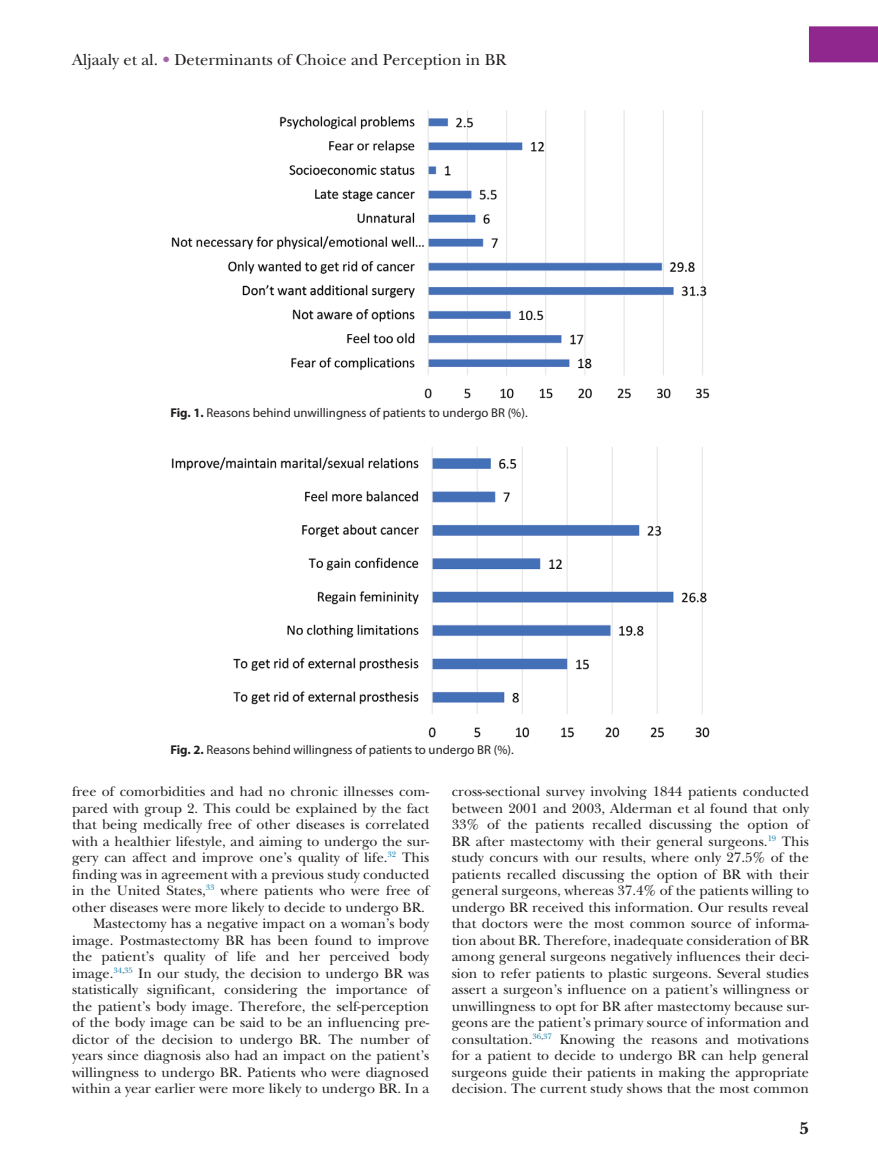
<style>
.page{position:relative;width:878px;height:1175px;background:#fff}
.page>*{position:absolute;margin:0;border:0;box-sizing:border-box;transform-origin:0 0}
.t1{font:700 18px "New Baskerville Std";color:#231f20}
.t2{font:16.5px "New Baskerville Std";color:#231f20}
.t3{font:14.25px/16.5px "New Baskerville Std";color:#231f20;text-align:justify}
.t4{font:12.75px "Myriad Pro";color:#231f20}
.s1{color:#a866aa}
.s2{font-weight:700}
</style>
<div class="page">
<div style="left:808px;top:26px;width:70px;height:36px;background:#8f278f"></div>
<img style="left:171px;top:110px;width:539px;height:289px">
<img style="left:171px;top:447px;width:539px;height:291px">
<p class="t2" style="left:72px;top:50px;width:435px">Aljaaly et al. <span class="s1">•</span> Determinants of Choice and Perception in BR</p>
<p class="t4" style="left:170px;top:405px;width:359px"><span class="s2">Fig. 1.</span> Reasons behind unwillingness of patients to undergo BR (%).</p>
<p class="t4" style="left:170px;top:741px;width:345px"><span class="s2">Fig. 2.</span> Reasons behind willingness of patients to undergo BR (%).</p>
<p class="t3" style="left:72px;top:783px;width:359px">free of comorbidities and had no chronic illnesses com-</p>
<p class="t3" style="left:72px;top:799px;width:358px">pared with group 2. This could be explained by the fact</p>
<p class="t3" style="left:72px;top:816px;width:359px">that being medically free of other diseases is correlated</p>
<p class="t3" style="left:72px;top:832px;width:359px">with a healthier lifestyle, and aiming to undergo the sur-</p>
<p class="t3" style="left:72px;top:849px;width:359px">gery can affect and improve one’s quality of life.<sup>32</sup> This</p>
<p class="t3" style="left:72px;top:865px;width:359px">finding was in agreement with a previous study conducted</p>
<p class="t3" style="left:72px;top:882px;width:359px">in the United States,<sup>33</sup> where patients who were free of</p>
<p class="t3" style="left:72px;top:898px;width:354px">other diseases were more likely to decide to undergo BR.</p>
<p class="t3" style="left:93px;top:915px;width:337px">Mastectomy has a negative impact on a woman’s body</p>
<p class="t3" style="left:72px;top:931px;width:358px">image. Postmastectomy BR has been found to improve</p>
<p class="t3" style="left:72px;top:948px;width:359px">the patient’s quality of life and her perceived body</p>
<p class="t3" style="left:72px;top:964px;width:358px">image.<sup>34</sup><sup>,</sup><sup>35</sup> In our study, the decision to undergo BR was</p>
<p class="t3" style="left:72px;top:981px;width:359px">statistically significant, considering the importance of</p>
<p class="t3" style="left:72px;top:997px;width:358px">the patient’s body image. Therefore, the self-perception</p>
<p class="t3" style="left:72px;top:1014px;width:359px">of the body image can be said to be an influencing pre-</p>
<p class="t3" style="left:72px;top:1030px;width:358px">dictor of the decision to undergo BR. The number of</p>
<p class="t3" style="left:72px;top:1047px;width:359px">years since diagnosis also had an impact on the patient’s</p>
<p class="t3" style="left:72px;top:1063px;width:359px">willingness to undergo BR. Patients who were diagnosed</p>
<p class="t3" style="left:72px;top:1080px;width:359px">within a year earlier were more likely to undergo BR. In a</p>
<p class="t3" style="left:452px;top:783px;width:359px">cross-sectional survey involving 1844 patients conducted between 2001 and 2003, Alderman et al found that only 33% of the patients recalled discussing the option of BR after mastectomy with their general surgeons.<sup>19</sup> This study concurs with our results, where only 27.5% of the patients recalled discussing the option of BR with their general surgeons, whereas 37.4% of the patients willing to undergo BR received this information. Our results reveal that doctors were the most common source of informa&shy;tion about BR. Therefore, inadequate consideration of BR among general surgeons negatively influences their deci&shy;sion to refer patients to plastic surgeons. Several studies assert a surgeon’s influence on a patient’s willingness or unwillingness to opt for BR after mastectomy because sur&shy;geons are the patient’s primary source of information and consultation.<sup>36</sup><sup>,</sup><sup>37</sup> Knowing the reasons and motivations for a patient to decide to undergo BR can help general surgeons guide their patients in making the appropriate decision. The current study shows that the most common</p>
<p class="t1" style="left:799px;top:1118px;width:11px">5</p>
</div>
